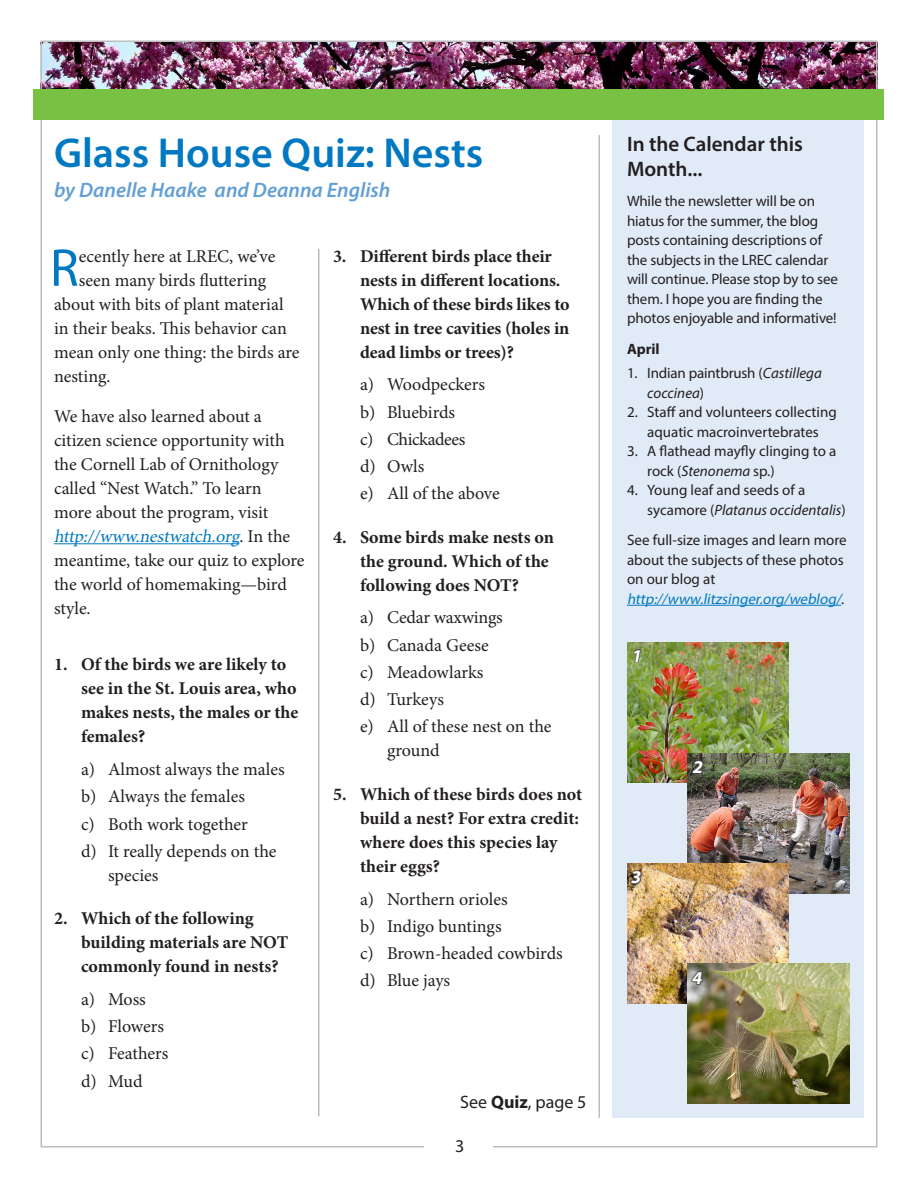
<style>
.page{position:relative;width:918px;height:1188px;background:#fff}
.page>*{position:absolute;margin:0;border:0;box-sizing:border-box;transform-origin:0 0}
.t1{font:53.55px "Myriad Pro";color:#0079c2}
.t2{font:600 42px "Myriad Pro";color:#0079c2}
.t3{font:italic 600 21px "Myriad Pro";color:#629fd5}
.byline{font:600 21px/25.2px "Myriad Pro";color:#231f20}
.Numbered_list{font:18px/24px "Minion Pro";color:#231f20}
.t4{font:700 18px/24px "Minion Pro";color:#231f20}
.goto{font:18px "Myriad Pro";color:#231f20}
.outlined_numbers_let{font:italic 700 18px "Myriad Pro";color:#fff}
.pullout{font:15px/19.5px "Myriad Pro";letter-spacing:-.01em;color:#231f20}
.pullout_bullets{font:15px/19.5px "Myriad Pro";color:#231f20}
.pullout-2{font:700 15px "Myriad Pro";color:#231f20}
.s1{font-style:italic;color:#0079c2}
.s2{font-weight:700}
.s3{font-style:italic}
</style>
<div class="page">
<img style="left:43px;top:43px;width:832px;height:46px">
<div style="left:34px;top:89px;width:850px;height:31px;background:#79c142"></div>
<hr style="left:54px;top:543px;width:185px;height:1px;background:#0079c2">
<div style="left:612px;top:120px;width:252px;height:998px;background:#e1ebf7"></div>
<hr style="left:627px;top:605px;width:214px;height:1px;background:#0079c2">
<img style="left:627px;top:643px;width:162px;height:140px">
<svg style="left:633px;top:648px;width:9px;height:15px"></svg>
<img style="left:688px;top:753px;width:162px;height:140px">
<svg style="left:691px;top:759px;width:14px;height:16px"></svg>
<img style="left:627px;top:863px;width:162px;height:141px">
<svg style="left:629px;top:870px;width:14px;height:15px"></svg>
<img style="left:688px;top:963px;width:162px;height:141px">
<div style="left:690px;top:969px;width:15px;height:18px;background:#231f20;opacity:.41"></div>
<svg style="left:691px;top:969px;width:13px;height:17px"></svg>
<hr style="left:598px;top:135px;width:2px;height:983px;background:#bcbdc0">
<hr style="left:318px;top:249px;width:2px;height:867px;background:#bcbdc0">
<p class="t2" style="left:54px;top:126px;width:431px">Glass House Quiz: Nests</p>
<p class="t3" style="left:54px;top:177px;width:338px">by Danelle Haake and Deanna English</p>
<p class="t1" style="left:50px;top:235px;width:30px">R</p>
<p class="Numbered_list" style="left:79px;top:244px;width:198px">ecently here at LREC, we’ve</p>
<p class="Numbered_list" style="left:79px;top:268px;width:189px">seen many birds fluttering</p>
<p class="Numbered_list" style="left:54px;top:292px;width:231px">about with bits of plant material</p>
<p class="Numbered_list" style="left:54px;top:316px;width:234px">in their beaks. This behavior can</p>
<p class="Numbered_list" style="left:54px;top:340px;width:247px">mean only one thing: the birds are</p>
<p class="Numbered_list" style="left:54px;top:364px;width:58px">nesting.</p>
<p class="Numbered_list" style="left:54px;top:404px;width:252px">We have also learned about a citizen science opportunity with the Cornell Lab of Ornithology called “Nest Watch.” To learn<br>more about the program, visit <span class="s1">http://www.nestwatch.org</span>. I n t h e meantime, take our quiz to explore the world of homemaking—bird style.</p>
<p class="t4" style="left:81px;top:652px;width:219px;text-indent:-27px">1. Of the birds we are likely to see in the St. Louis area, who makes nests, the males or the females?</p>
<p class="Numbered_list" style="left:81px;top:757px;width:205px">a) Almost always the males</p>
<p class="Numbered_list" style="left:81px;top:785px;width:165px">b) Always the females</p>
<p class="Numbered_list" style="left:81px;top:812px;width:168px">c) Both work together</p>
<p class="Numbered_list" style="left:108px;top:839px;width:170px;text-indent:-27px">d) It really depends on the species</p>
<p class="t4" style="left:81px;top:906px;width:209px;text-indent:-27px">2. Which of the following building materials are NOT commonly found in nests?</p>
<p class="Numbered_list" style="left:81px;top:987px;width:66px">a) Moss</p>
<p class="Numbered_list" style="left:81px;top:1014px;width:84px">b) Flowers</p>
<p class="Numbered_list" style="left:81px;top:1042px;width:89px">c) Feathers</p>
<p class="Numbered_list" style="left:81px;top:1069px;width:63px">d) Mud</p>
<p class="t4" style="left:360px;top:244px;width:211px;text-indent:-27px">3. Different birds place their nests in different locations.<br>Which of these birds likes to nest in tree cavities (holes in dead limbs or trees)?</p>
<p class="Numbered_list" style="left:360px;top:373px;width:127px">a) Woodpeckers</p>
<p class="Numbered_list" style="left:360px;top:400px;width:97px">b) Bluebirds</p>
<p class="Numbered_list" style="left:360px;top:427px;width:107px">c) Chickadees</p>
<p class="Numbered_list" style="left:360px;top:454px;width:66px">d) Owls</p>
<p class="Numbered_list" style="left:360px;top:482px;width:141px">e) All of the above</p>
<p class="t4" style="left:360px;top:525px;width:195px;text-indent:-27px">4. Some birds make nests on the ground. Which of the following does NOT?</p>
<p class="Numbered_list" style="left:360px;top:606px;width:144px">a) Cedar waxwings</p>
<p class="Numbered_list" style="left:360px;top:633px;width:130px">b) Canada Geese</p>
<p class="Numbered_list" style="left:360px;top:660px;width:125px">c) Meadowlarks</p>
<p class="Numbered_list" style="left:360px;top:688px;width:85px">d) Turkeys</p>
<p class="Numbered_list" style="left:387px;top:715px;width:166px;text-indent:-27px">e) All of these nest on the ground</p>
<p class="t4" style="left:360px;top:782px;width:224px;text-indent:-27px">5. Which of these birds does not build a nest? For extra credit: where does this species lay their eggs?</p>
<p class="Numbered_list" style="left:360px;top:887px;width:149px">a) Northern orioles</p>
<p class="Numbered_list" style="left:360px;top:914px;width:143px">b) Indigo buntings</p>
<p class="Numbered_list" style="left:360px;top:941px;width:204px">c) Brown-headed cowbirds</p>
<p class="Numbered_list" style="left:360px;top:969px;width:92px">d) Blue jays</p>
<p class="goto" style="left:460px;top:1091px;width:128px">See <span class="s2">Quiz</span>, page 5</p>
<p class="goto" style="left:455px;top:1135px;width:11px">3</p>
<p class="byline" style="left:627px;top:131px;width:177px">In the Calendar this<br>Month...</p>
<p class="pullout" style="left:627px;top:191px;width:212px">While the newsletter will be on hiatus for the summer, the blog posts containing descriptions of the subjects in the LREC calendar will continue. Please stop by to see them. I hope you are finding the photos enjoyable and informative!</p>
<p class="pullout-2" style="left:627px;top:339px;width:34px">April</p>
<p class="pullout" style="left:647px;top:363px;width:176px;text-indent:-20px">1. Indian paintbrush (<span class="s3">Castillega coccinea</span>)</p>
<p class="pullout" style="left:627px;top:402px;width:211px;text-align:center">2. Staff and volunteers collecting aquatic macroinvertebrates</p>
<p class="pullout" style="left:647px;top:441px;width:191px;text-indent:-20px">3. A flathead mayfly clinging to a rock (<span class="s3">Stenonema</span> sp.)</p>
<p class="pullout" style="left:647px;top:480px;width:200px;text-indent:-20px">4. Young leaf and seeds of a sycamore (<span class="s3">Platanus occidentalis</span>)</p>
<p class="pullout_bullets" style="left:627px;top:530px;width:221px">See full-size images and learn more about the subjects of these photos on our blog at <span class="s1">http://www.litzsinger.org/weblog/</span>.</p>
<p class="outlined_numbers_let" style="left:631px;top:644px;width:15px">1</p>
<p class="outlined_numbers_let" style="left:631px;top:865px;width:15px">3</p>
<p class="outlined_numbers_let" style="left:692px;top:755px;width:15px">2</p>
<p class="outlined_numbers_let" style="left:691px;top:966px;width:15px">4</p>
</div>
